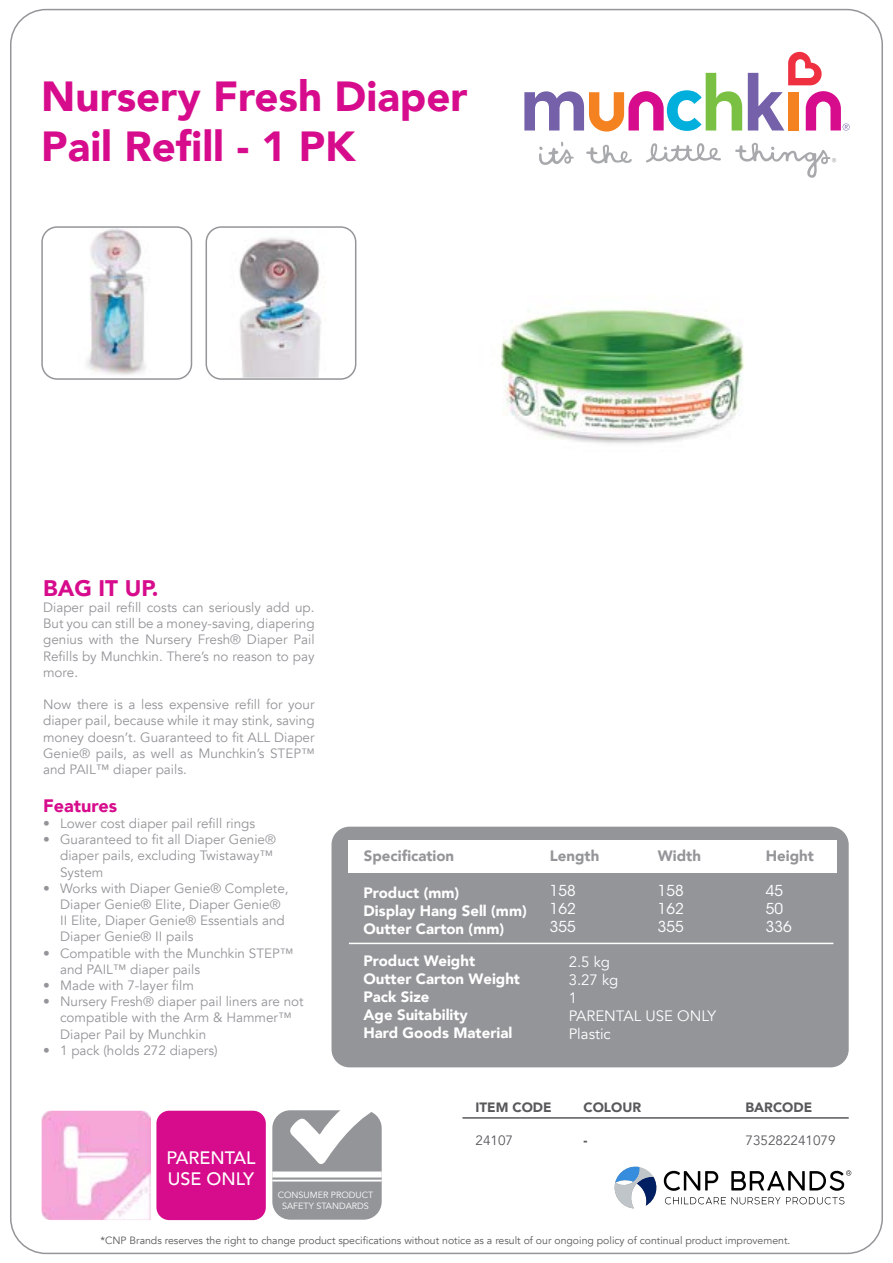
<style>
.page{position:relative;width:893px;height:1263px;background:#fff}
.page>*{position:absolute;margin:0;border:0;box-sizing:border-box;transform-origin:0 0}
.t1{font:900 42px/50.4px "Avenir";color:#d60c8c}
.t2{font:900 22.5px "Avenir";color:#d60c8c}
.t3{font:500 18px/21.6px "Avenir";color:#fff}
.t4{font:900 18px "Avenir";color:#d60c8c}
.t5{font:900 15px/18px "Avenir";color:#fff}
.t6{font:15px/18px "Avenir";color:#fff}
.t7{font:900 15px "Avenir";color:#939598}
.t8{font:15px "ITC Avant Garde Std";color:#fff}
.t9{font:13.5px/16.2px "Avenir";color:#939598}
.t10{font:900 13.5px "Avenir";color:#58595b}
.t11{font:13.5px "Avenir";color:#58595b}
.t12{font:10.5px "Avenir";color:#58595b}
.t13{font:9px/10.8px "Avenir";color:#fff;text-align:center}
</style>
<div class="page">
<svg style="left:586px;top:145px;width:46px;height:19px"></svg>
<svg style="left:539px;top:141px;width:35px;height:24px"></svg>
<svg style="left:646px;top:143px;width:75px;height:20px"></svg>
<svg style="left:735px;top:143px;width:101px;height:35px"></svg>
<svg style="left:524px;top:73px;width:218px;height:59px"></svg>
<svg style="left:748px;top:52px;width:102px;height:79px"></svg>
<div style="left:272px;top:1110px;width:110px;height:110px;background:#939598;border-radius:18px"></div>
<div style="left:272px;top:1171px;width:110px;height:6px;background:#fff"></div>
<hr style="left:272px;top:1180px;width:110px;height:1px;background:#fff">
<svg style="left:288px;top:1110px;width:86px;height:54px"></svg>
<hr style="left:462px;top:1117px;width:387px;height:2px;background:#58595b">
<div style="left:331px;top:827px;width:518px;height:240px;background:#939598;border-radius:18px"></div>
<hr style="left:349px;top:943px;width:484px;height:1px;background:#fff">
<div style="left:349px;top:840px;width:488px;height:33px;background:#fff"></div>
<img style="left:42px;top:1111px;width:109px;height:109px">
<div style="left:156px;top:1111px;width:110px;height:109px;background:#d60c8c;border-radius:13px"></div>
<img style="left:500px;top:309px;width:244px;height:135px">
<svg style="left:664px;top:1171px;width:54px;height:20px"></svg>
<svg style="left:665px;top:1197px;width:115px;height:7px"></svg>
<svg style="left:786px;top:1197px;width:58px;height:7px"></svg>
<svg style="left:731px;top:1170px;width:120px;height:21px"></svg>
<svg style="left:614px;top:1166px;width:43px;height:42px"></svg>
<img style="left:44px;top:229px;width:147px;height:148px">
<div style="left:41px;top:226px;width:151px;height:154px;border:2px solid #939598;border-radius:15px"></div>
<img style="left:206px;top:229px;width:150px;height:149px">
<div style="left:206px;top:226px;width:150px;height:154px;border:2px solid #939598;border-radius:15px"></div>
<h1 class="t1" style="left:41px;top:70px;width:428px">Nursery Fresh Diaper<br>Pail Refill - 1 PK</h1>
<h2 class="t2" style="left:43px;top:569px;width:117px">BAG IT UP.</h2>
<p class="t9" style="left:43px;top:599px;width:273px;text-align:justify">Diaper pail refill costs can seriously add up.<br>But you can still be a money-saving, diapering genius with the Nursery Fresh® Diaper Pail Refills by Munchkin. There’s no reason to pay more.</p>
<p class="t9" style="left:43px;top:697px;width:273px;text-align:justify">Now there is a less expensive refill for your diaper pail, because while it may stink, saving money doesn’t. Guaranteed to fit ALL Diaper Genie® pails, as well as Munchkin’s STEP™ and PAIL™ diaper pails.</p>
<h3 class="t4" style="left:43px;top:790px;width:75px">Features</h3>
<p class="t9" style="left:43px;top:815px;width:214px">• Lower cost diaper pail refill rings</p>
<p class="t9" style="left:60px;top:832px;width:217px;text-indent:-17px">• Guaranteed to fit all Diaper Genie® diaper pails, excluding Twistaway™<br>System</p>
<p class="t9" style="left:60px;top:880px;width:230px;text-indent:-17px">• Works with Diaper Genie® Complete, Diaper Genie® Elite, Diaper Genie® II Elite, Diaper Genie® Essentials and Diaper Genie® II pails</p>
<p class="t9" style="left:60px;top:945px;width:235px;text-indent:-17px">• Compatible with the Munchkin STEP™ and PAIL™ diaper pails</p>
<p class="t9" style="left:43px;top:977px;width:152px">• Made with 7-layer film</p>
<p class="t9" style="left:60px;top:994px;width:245px;text-indent:-17px">• Nursery Fresh® diaper pail liners are not compatible with the Arm &amp; Hammer™<br>Diaper Pail by Munchkin</p>
<p class="t9" style="left:43px;top:1042px;width:176px">• 1 pack (holds 272 diapers)</p>
<h3 class="t3" style="left:167px;top:1145px;width:91px">PARENTAL<br>USE ONLY</h3>
<p class="t7" style="left:364px;top:842px;width:92px">Specification</p>
<p class="t7" style="left:550px;top:842px;width:51px">Length</p>
<p class="t7" style="left:658px;top:842px;width:45px">Width</p>
<p class="t7" style="left:766px;top:842px;width:50px">Height</p>
<p class="t8" style="left:550px;top:882px;width:27px">158</p>
<p class="t8" style="left:658px;top:882px;width:27px">158</p>
<p class="t8" style="left:766px;top:882px;width:19px">45</p>
<p class="t8" style="left:550px;top:900px;width:27px">162</p>
<p class="t8" style="left:658px;top:900px;width:27px">162</p>
<p class="t8" style="left:766px;top:900px;width:19px">50</p>
<p class="t8" style="left:550px;top:918px;width:27px">355</p>
<p class="t8" style="left:658px;top:918px;width:27px">355</p>
<p class="t8" style="left:766px;top:918px;width:27px">336</p>
<p class="t5" style="left:363px;top:883px;width:165px">Product (mm)<br>Display Hang Sell (mm)<br>Outter Carton (mm)</p>
<p class="t5" style="left:363px;top:951px;width:158px">Product Weight<br>Outter Carton Weight<br>Pack Size<br>Age Suitability<br>Hard Goods Material</p>
<p class="t6" style="left:569px;top:953px;width:149px">2.5 kg<br>3.27 kg<br>1<br>PARENTAL USE ONLY<br>Plastic</p>
<p class="t10" style="left:475px;top:1096px;width:78px">ITEM CODE</p>
<p class="t10" style="left:583px;top:1096px;width:59px">COLOUR</p>
<p class="t10" style="left:745px;top:1096px;width:68px">BARCODE</p>
<p class="t11" style="left:475px;top:1132px;width:39px">24107</p>
<p class="t10" style="left:583px;top:1128px;width:5px">-</p>
<p class="t11" style="left:745px;top:1132px;width:92px">735282241079</p>
<p class="t13" style="left:278px;top:1190px;width:97px">CONSUMER PRODUCT<br>SAFETY STANDARDS</p>
<p class="t12" style="left:100px;top:1234px;width:692px">*CNP Brands reserves the right to change product specifications without notice as a result of our ongoing policy of continual product improvement.</p>
</div>
